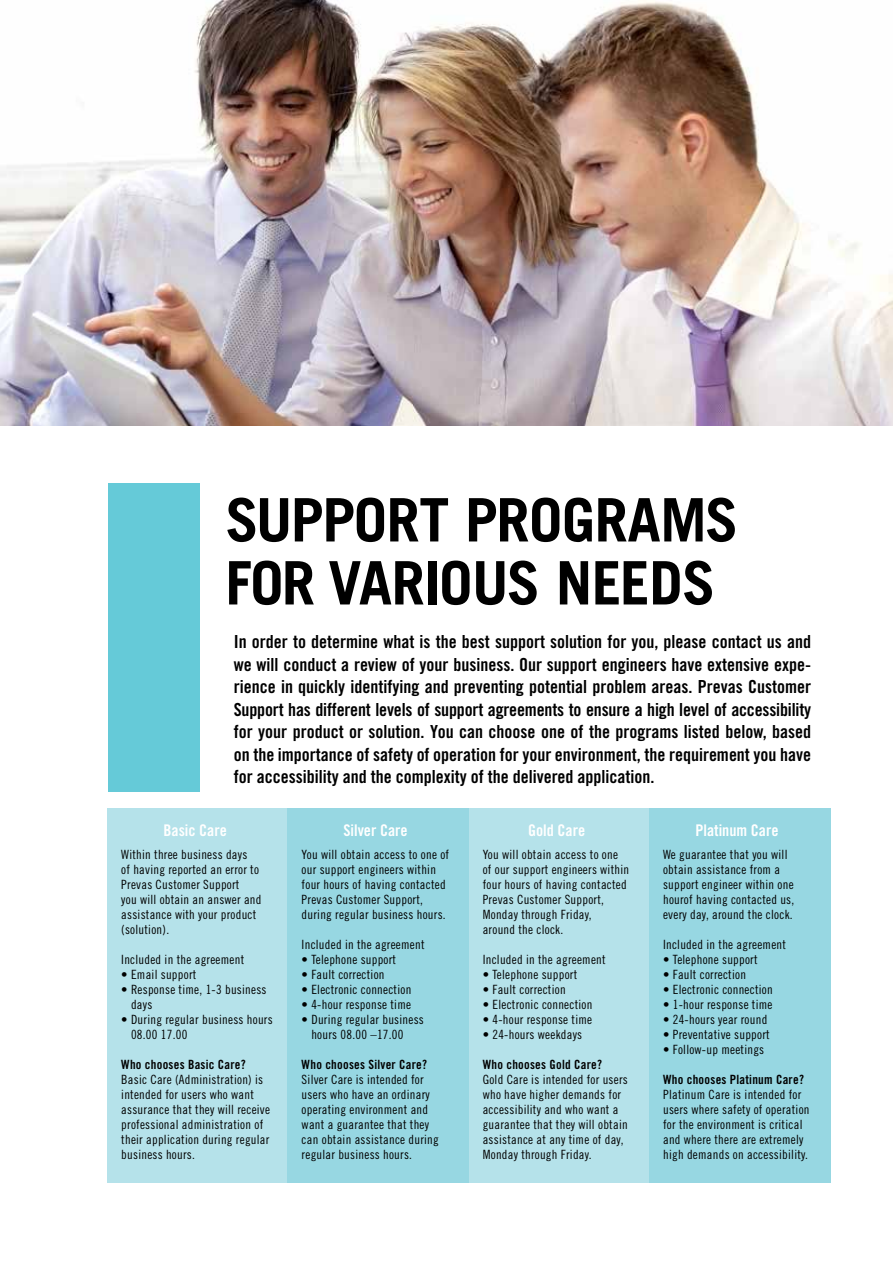
<style>
.page{position:relative;width:893px;height:1263px;background:#fff}
.page>*{position:absolute;margin:0;border:0;box-sizing:border-box;transform-origin:0 0}
.t1{font:700 60px/63px "Trade Gothic LT Std";letter-spacing:-.01em;color:#000}
.t2{font:18px/22.5px "Trade Gothic LT Std Bd Cn 20";color:#000;text-align:justify}
.t3{font:16.05px "Trade Gothic Bold Cond Twenty";color:#fff}
.t4{font:12.75px/15px "Trade Gothic Cond Eighteen";letter-spacing:.02em;color:#000}
.t5{font:12.75px "Trade Gothic Bold Cond Twenty";letter-spacing:.02em;color:#000}
</style>
<div class="page">
<img style="left:0;top:0;width:893px;height:425px">
<div style="left:107px;top:809px;width:181px;height:374px;background:#b5e2ea"></div>
<div style="left:469px;top:809px;width:181px;height:374px;background:#b5e2ea"></div>
<div style="left:288px;top:809px;width:181px;height:374px;background:#97d7e2"></div>
<div style="left:649px;top:809px;width:181px;height:374px;background:#97d7e2"></div>
<div style="left:108px;top:483px;width:92px;height:309px;background:#65cad8"></div>
<h1 class="t1" style="left:225px;top:488px;width:514px">SUPPORT PROGRAMS<br>FOR VARIOUS NEEDS</h1>
<p class="t2" style="left:234px;top:630px;width:579px">In order to determine what is the best support solution for you, please contact us and we will conduct a review of your business. Our support engineers have extensive expe&shy;rience in quickly identifying and preventing potential problem areas. Prevas Customer Support has different levels of support agreements to ensure a high level of accessibility for your product or solution. You can choose one of the programs listed below, based on the importance of safety of operation for your environment, the requirement you have for accessibility and the complexity of the delivered application.</p>
<p class="t3" style="left:164px;top:820px;width:65px">Basic Care</p>
<p class="t3" style="left:343px;top:820px;width:66px">Silver Care</p>
<p class="t3" style="left:528px;top:820px;width:59px">Gold Care</p>
<p class="t3" style="left:695px;top:820px;width:85px">Platinum Care</p>
<p class="t4" style="left:121px;top:847px;width:142px">Within three business days<br>of having reported an error to<br>Prevas Customer Support<br>you will obtain an answer and assistance with your product (solution).</p>
<p class="t4" style="left:121px;top:952px;width:124px">Included in the agreement</p>
<p class="t4" style="left:121px;top:967px;width:77px">• Email support</p>
<p class="t4" style="left:131px;top:982px;width:137px;text-indent:-10px">• Response time, 1-3 business days</p>
<p class="t4" style="left:131px;top:1012px;width:143px;text-indent:-10px">• During regular business hours<br>08.00 17.00</p>
<p class="t5" style="left:121px;top:1057px;width:126px">Who chooses Basic Care?</p>
<p class="t4" style="left:121px;top:1072px;width:150px">Basic Care (Administration) is intended for users who want assurance that they will receive professional administration of their application during regular business hours.</p>
<p class="t4" style="left:302px;top:847px;width:149px">You will obtain access to one of our support engineers within four hours of having contacted<br>Prevas Customer Support, during regular business hours.</p>
<p class="t4" style="left:302px;top:937px;width:124px">Included in the agreement</p>
<p class="t4" style="left:302px;top:952px;width:96px">• Telephone support</p>
<p class="t4" style="left:302px;top:967px;width:84px">• Fault correction</p>
<p class="t4" style="left:302px;top:982px;width:111px">• Electronic connection</p>
<p class="t4" style="left:302px;top:997px;width:111px">• 4-hour response time</p>
<p class="t4" style="left:311px;top:1012px;width:114px;text-indent:-10px">• During regular business hours 08.00 –17.00</p>
<p class="t5" style="left:302px;top:1057px;width:127px">Who chooses Silver Care?</p>
<p class="t4" style="left:302px;top:1072px;width:139px">Silver Care is intended for users who have an ordinary operating environment and want a guarantee that they can obtain assistance during regular business hours.</p>
<p class="t4" style="left:663px;top:847px;width:133px">We guarantee that you will obtain assistance from a support engineer within one hourof having contacted us, every day, around the clock.</p>
<p class="t4" style="left:663px;top:937px;width:124px">Included in the agreement</p>
<p class="t4" style="left:663px;top:952px;width:96px">• Telephone support</p>
<p class="t4" style="left:663px;top:967px;width:84px">• Fault correction</p>
<p class="t4" style="left:663px;top:982px;width:111px">• Electronic connection</p>
<p class="t4" style="left:663px;top:997px;width:111px">• 1-hour response time</p>
<p class="t4" style="left:663px;top:1012px;width:106px">• 24-hours year round</p>
<p class="t4" style="left:663px;top:1027px;width:108px">• Preventative support</p>
<p class="t4" style="left:663px;top:1042px;width:103px">• Follow-up meetings</p>
<p class="t5" style="left:663px;top:1072px;width:142px">Who chooses Platinum Care?</p>
<p class="t4" style="left:663px;top:1087px;width:148px">Platinum Care is intended for users where safety of operation for the environment is critical and where there are extremely high demands on accessibility.</p>
<p class="t4" style="left:483px;top:847px;width:148px">You will obtain access to one of our support engineers within four hours of having contacted<br>Prevas Customer Support,<br>Monday through Friday,<br>around the clock.</p>
<p class="t4" style="left:483px;top:952px;width:124px">Included in the agreement</p>
<p class="t4" style="left:483px;top:967px;width:96px">• Telephone support</p>
<p class="t4" style="left:483px;top:982px;width:84px">• Fault correction</p>
<p class="t4" style="left:483px;top:997px;width:111px">• Electronic connection</p>
<p class="t4" style="left:483px;top:1012px;width:111px">• 4-hour response time</p>
<p class="t4" style="left:483px;top:1027px;width:101px">• 24-hours weekdays</p>
<p class="t5" style="left:483px;top:1057px;width:121px">Who chooses Gold Care?</p>
<p class="t4" style="left:483px;top:1072px;width:147px">Gold Care is intended for users who have higher demands for accessibility and who want a guarantee that they will obtain assistance at any time of day,<br>Monday through Friday.</p>
</div>
